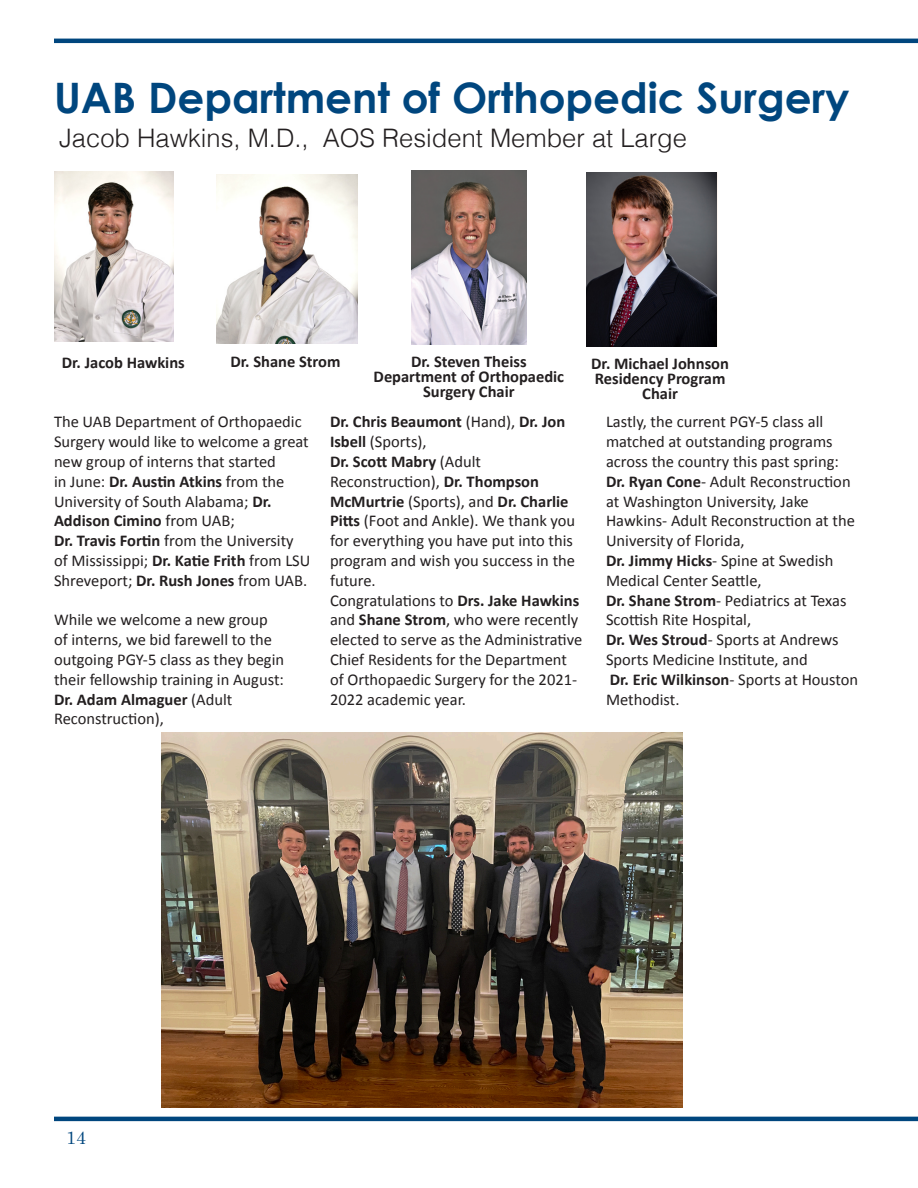
<style>
.page{position:relative;width:918px;height:1188px;background:#fff}
.page>*{position:absolute;margin:0;border:0;box-sizing:border-box;transform-origin:0 0}
.t1{font:700 42px "Century Gothic";color:#00467e}
.t2{font:300 25.5px "Helvetica";color:#231f20}
.t3{font:18px "Century Schoolbook";color:#00467e}
.t4{font:16.5px/19.8px "Calibri";color:#231f20}
.t5{font:700 16.5px/15px "Calibri";color:#231f20;text-align:center}
.s1{font-weight:700}
.s2{font-weight:400}
</style>
<div class="page">
<hr style="left:54px;top:39px;width:864px;height:4px;background:#00467e">
<hr style="left:54px;top:1117px;width:864px;height:4px;background:#00467e">
<img style="left:586px;top:173px;width:131px;height:174px">
<img style="left:54px;top:172px;width:120px;height:170px">
<img style="left:411px;top:171px;width:116px;height:174px">
<img style="left:161px;top:732px;width:522px;height:376px">
<img style="left:216px;top:174px;width:142px;height:170px">
<p class="t1" style="left:54px;top:71px;width:797px">UAB Department of Orthopedic Surgery</p>
<p class="t2" style="left:59px;top:116px;width:629px">Jacob Hawkins, M.D., AOS Resident Member at Large</p>
<p class="t5" style="left:62px;top:354px;width:124px">Dr. Jacob Hawkins</p>
<p class="t5" style="left:230px;top:353px;width:112px">Dr. Shane Strom</p>
<p class="t5" style="left:411px;top:353px;width:117px">Dr. Steven Theiss</p>
<p class="t5" style="left:374px;top:368px;width:192px">Department of Orthopaedic<br>Surgery Chair</p>
<p class="t5" style="left:591px;top:356px;width:139px">Dr. Michael Johnson</p>
<p class="t5" style="left:595px;top:371px;width:132px">Residency Program<br>Chair</p>
<p class="t4" style="left:54px;top:412px;width:256px">The UAB Department of Orthopaedic<br>Surgery would like to welcome a great new group of interns that started<br>in June: <span class="s1">Dr. Austin Atkins</span> from the<br>University of South Alabama; <span class="s1">Dr.<br>Addison Cimino</span> from UAB;</p>
<p class="t4" style="left:54px;top:531px;width:258px"><span class="s1">Dr. Travis Fortin</span> from the University of Mississippi; <span class="s1">Dr. Katie Frith</span> from LSU<br>Shreveport; <span class="s1">Dr. Rush Jones</span> from UAB.</p>
<p class="t4" style="left:54px;top:610px;width:232px">While we welcome a new group of interns, we bid farewell to the outgoing PGY-5 class as they begin their fellowship training in August:</p>
<p class="t4" style="left:54px;top:689px;width:180px"><span class="s1">Dr. Adam Almaguer</span> (Adult<br>Reconstruction),</p>
<p class="t5" style="left:330px;top:411px;width:237px;line-height:19.8px;text-align:left">Dr. Chris Beaumont <span class="s2">(Hand),</span> Dr. Jon<br>Isbell <span class="s2">(Sports),</span></p>
<p class="t4" style="left:330px;top:452px;width:247px"><span class="s1">Dr. Scott Mabry</span> (Adult<br>Reconstruction), <span class="s1">Dr. Thompson<br>McMurtrie</span> (Sports), and <span class="s1">Dr. Charlie<br>Pitts</span> (Foot and Ankle). We thank you for everything you have put into this program and wish you success in the future.</p>
<p class="t4" style="left:330px;top:590px;width:254px">Congratulations to <span class="s1">Drs. Jake Hawkins </span>and <span class="s1">Shane Strom</span>, who were recently elected to serve as the Administrative Chief Residents for the Department of Orthopaedic Surgery for the 2021- 2022 academic year.</p>
<p class="t4" style="left:606px;top:412px;width:234px">Lastly, the current PGY-5 class all matched at outstanding programs across the country this past spring:</p>
<p class="t4" style="left:606px;top:471px;width:250px"><span class="s1">Dr. Ryan Cone</span>- Adult Reconstruction at Washington University, Jake<br>Hawkins- Adult Reconstruction at the<br>University of Florida,</p>
<p class="t4" style="left:606px;top:551px;width:229px"><span class="s1">Dr. Jimmy Hicks</span>- Spine at Swedish<br>Medical Center Seattle,</p>
<p class="t4" style="left:606px;top:590px;width:242px"><span class="s1">Dr. Shane Strom</span>- Pediatrics at Texas<br>Scottish Rite Hospital,</p>
<p class="t4" style="left:606px;top:630px;width:234px"><span class="s1">Dr. Wes Stroud</span>- Sports at Andrews<br>Sports Medicine Institute, and</p>
<p class="t4" style="left:606px;top:669px;width:254px"><span class="s1">Dr. Eric Wilkinson</span>- Sports at Houston<br>Methodist.</p>
<p class="t3" style="left:66px;top:1126px;width:22px">14</p>
</div>
